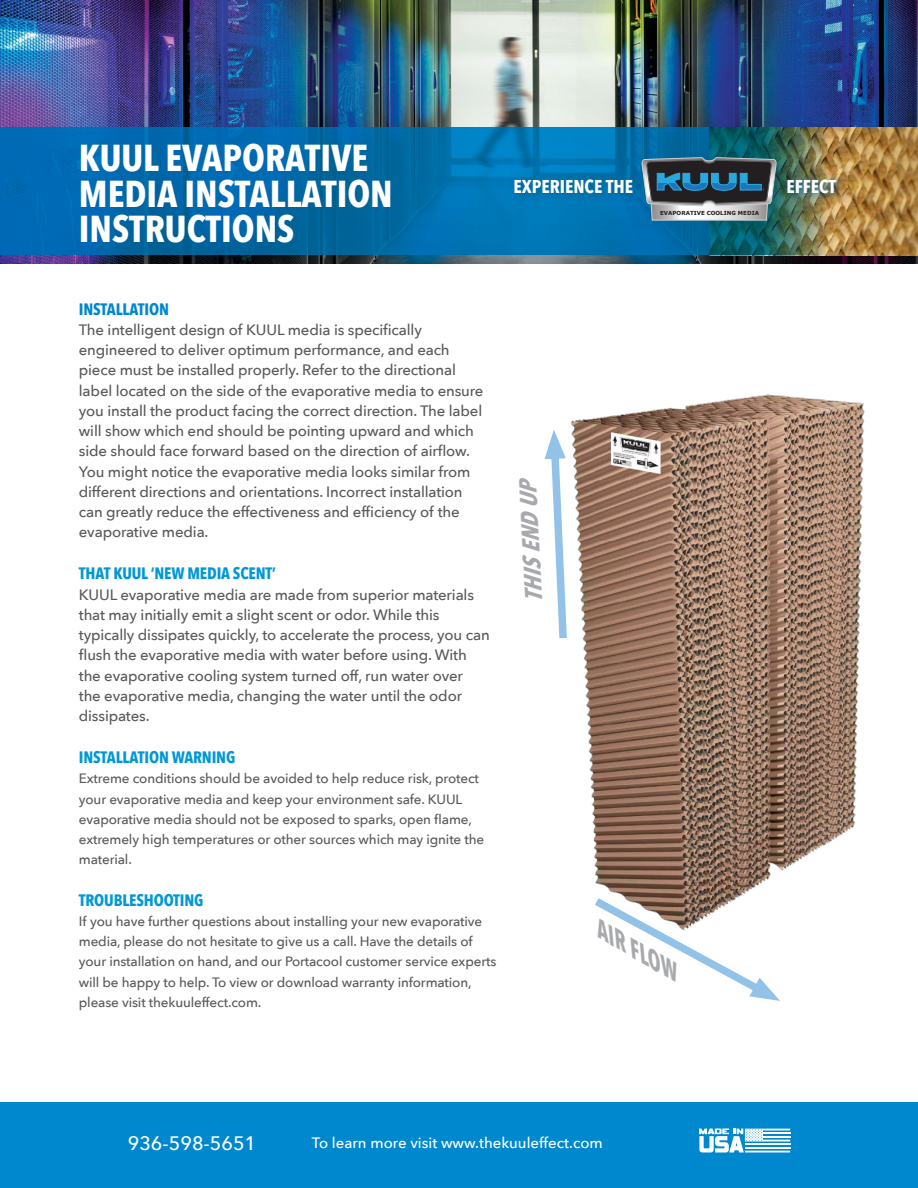
<style>
.page{position:relative;width:918px;height:1188px;background:#fff}
.page>*{position:absolute;margin:0;border:0;box-sizing:border-box;transform-origin:0 0}
.t1{font:700 37.35px "Avenir Next Condensed";color:#fff}
.t2{font:italic 700 24px "Avenir Next Condensed";color:#a7a9ac}
.t3{font:500 19.5px "Avenir Next";color:#fff}
.t4{font:700 18.6px "Avenir Next Condensed";color:#fff}
.t5{font:700 16.5px "Avenir Next Condensed";letter-spacing:-.01em;color:#0098d6}
.t6{font:700 16.5px "Avenir Next Condensed";letter-spacing:-.01em;color:#0088ce}
.t7{font:500 15px/20.2px "Avenir Next";letter-spacing:-.01em;color:#58595b}
.t8{font:500 15px "Avenir Next";color:#fff}
.t9{font:500 13.5px/20.2px "Avenir Next";letter-spacing:-.01em;color:#58595b}
.t10{font:700 5.55px "Verdana";color:#231f20}
</style>
<div class="page">
<img style="left:0;top:0;width:918px;height:263px">
<img style="left:831px;top:127px;width:87px;height:128px">
<img style="left:709px;top:127px;width:122px;height:128px">
<svg style="left:0;top:127px;width:709px;height:128px;background:#006cac"></svg>
<img style="left:508px;top:173px;width:338px;height:30px">
<div style="left:635px;top:151px;width:150px;height:79px;background:#00628c;opacity:.4"></div>
<svg style="left:641px;top:157px;width:135px;height:64px;background:#5a6f7b"></svg>
<div style="left:0;top:1103px;width:918px;height:85px;background:#0088ce"></div>
<svg style="left:699px;top:1129px;width:91px;height:23px"></svg>
<img style="left:571px;top:394px;width:294px;height:497px">
<svg style="left:595px;top:891px;width:185px;height:110px"></svg>
<svg style="left:545px;top:430px;width:22px;height:209px"></svg>
<p class="t1" style="left:79px;top:135px;width:291px">KUUL EVAPORATIVE</p>
<p class="t1" style="left:79px;top:171px;width:315px">MEDIA INSTALLATION</p>
<p class="t1" style="left:79px;top:206px;width:217px">INSTRUCTIONS</p>
<p class="t4" style="left:514px;top:175px;width:121px">EXPERIENCE THE</p>
<p class="t4" style="left:786px;top:175px;width:51px">EFFECT</p>
<p class="t10" style="left:660px;top:209px;width:100px">EVAPORATIVE COOLING MEDIA</p>
<p class="t6" style="left:79px;top:299px;width:92px">INSTALLATION</p>
<p class="t7" style="left:79px;top:319px;width:406px">The intelligent design of KUUL media is specifically engineered to deliver optimum performance, and each piece must be installed properly. Refer to the directional label located on the side of the evaporative media to ensure you install the product facing the correct direction. The label will show which end should be pointing upward and which side should face forward based on the direction of airflow.<br>You might notice the evaporative media looks similar from different directions and orientations. Incorrect installation can greatly reduce the effectiveness and efficiency of the evaporative media.</p>
<p class="t5" style="left:79px;top:563px;width:199px">THAT KUUL ‘NEW MEDIA SCENT’</p>
<p class="t7" style="left:79px;top:584px;width:412px">KUUL evaporative media are made from superior materials that may initially emit a slight scent or odor. While this typically dissipates quickly, to accelerate the process, you can flush the evaporative media with water before using. With the evaporative cooling system turned off, run water over<br>the evaporative media, changing the water until the odor dissipates.</p>
<p class="t5" style="left:79px;top:747px;width:158px">INSTALLATION WARNING</p>
<p class="t9" style="left:79px;top:768px;width:407px">Extreme conditions should be avoided to help reduce risk, protect your evaporative media and keep your environment safe. KUUL evaporative media should not be exposed to sparks, open flame, extremely high temperatures or other sources which may ignite the material.</p>
<p class="t5" style="left:79px;top:890px;width:126px">TROUBLESHOOTING</p>
<p class="t9" style="left:79px;top:911px;width:419px">If you have further questions about installing your new evaporative media, please do not hesitate to give us a call. Have the details of your installation on hand, and our Portacool customer service experts will be happy to help. To view or download warranty information, please visit thekuuleffect.com.</p>
<p class="t2" style="left:609px;top:917px;width:95px;rotate:30deg">AIR FLOW</p>
<p class="t2" style="left:519px;top:603px;width:122px;rotate:-93deg">THIS END UP</p>
<p class="t3" style="left:128px;top:1127px;width:130px">936-598-5651</p>
<p class="t8" style="left:312px;top:1130px;width:292px">To learn more visit www.thekuuleffect.com</p>
</div>
